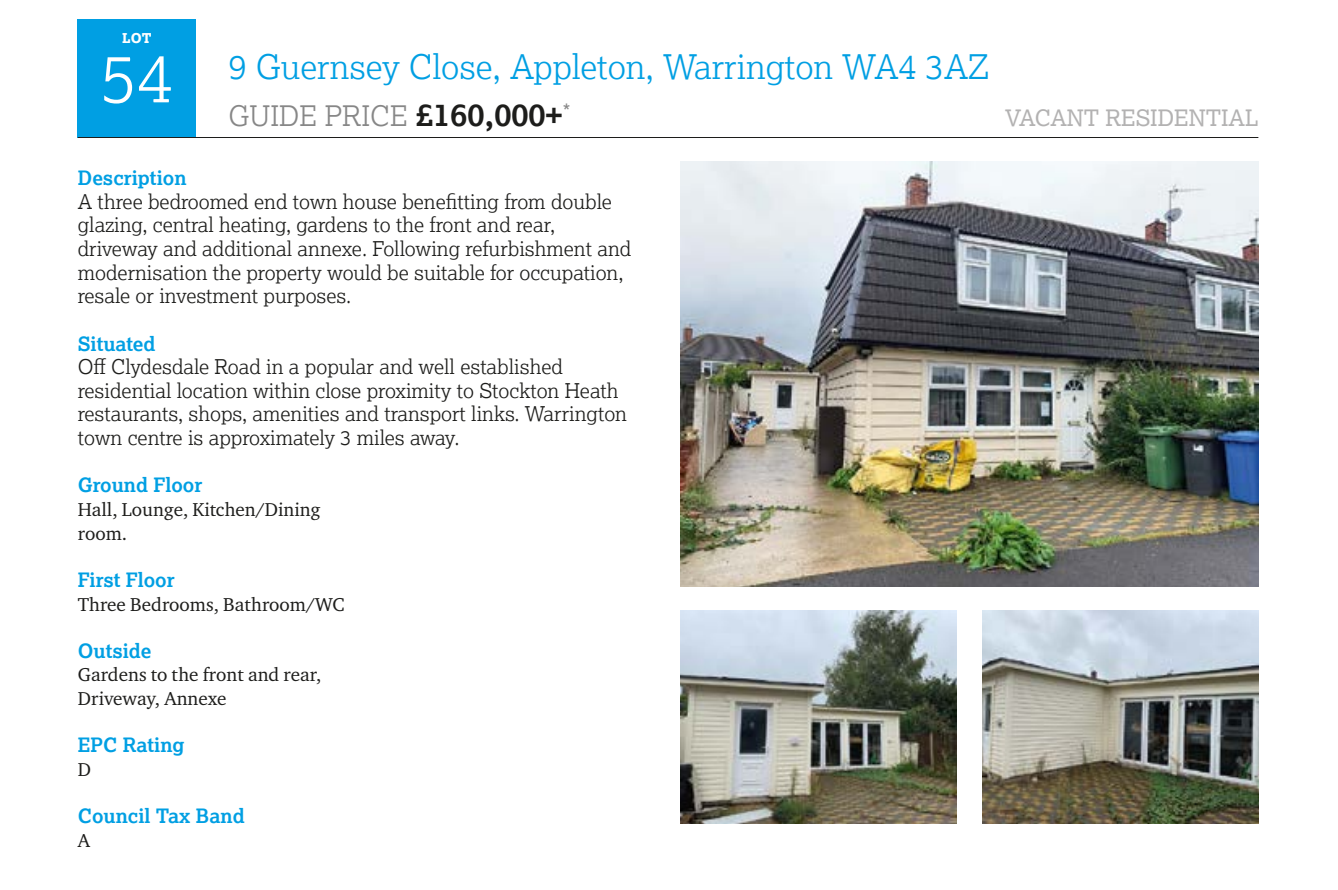
<style>
.page{position:relative;width:1338px;height:890px;background:#fff}
.page>*{position:absolute;margin:0;border:0;box-sizing:border-box;transform-origin:0 0}
.t1{font:300 67.5px "Lexia";color:#fff}
.t2{font:300 33.75px "Lexia";color:#009fe3}
.t3{font:300 28.12px "Lexia";color:#878787}
.t4{font:22.5px "Lexia";color:#b3b2b2}
.t5{font:300 20.25px/23.6px "Lexia";color:#1d1d1b}
.t6{font:20.25px "Lexia";color:#878787}
.t7{font:700 19.8px "Lexia";color:#009fe3}
.t8{font:19.12px/23.6px "Charter ITC Pro";color:#1d1d1b}
.t9{font:800 13.5px "Lexia";color:#fff}
.s1{font-weight:700;font-size:31.5px;color:#1d1d1b}
</style>
<div class="page">
<div style="left:78px;top:20px;width:118px;height:118px;background:#009fe3"></div>
<hr style="left:78px;top:137px;width:1180px;height:1px;background:#1d1d1b">
<img style="left:680px;top:610px;width:276px;height:213px">
<img style="left:982px;top:610px;width:276px;height:213px">
<img style="left:680px;top:161px;width:578px;height:426px">
<p class="t9" style="left:122px;top:30px;width:31px">LOT</p>
<h1 class="t1" style="left:100px;top:35px;width:75px">54</h1>
<h2 class="t2" style="left:228px;top:45px;width:762px">9 Guernsey Close, Appleton, Warrington WA4 3AZ</h2>
<h3 class="t3" style="left:228px;top:98px;width:335px">GUIDE PRICE <span class="s1">£160,000+</span></h3>
<p class="t4" style="left:1004px;top:104px;width:255px">VACANT RESIDENTIAL</p>
<p class="t6" style="left:562px;top:99px;width:9px">*</p>
<p class="t7" style="left:78px;top:165px;width:110px">Description</p>
<p class="t5" style="left:78px;top:189px;width:555px">A three bedroomed end town house benefitting from double glazing, central heating, gardens to the front and rear, driveway and additional annexe. Following refurbishment and modernisation the property would be suitable for occupation, resale or investment purposes.</p>
<p class="t7" style="left:78px;top:331px;width:79px">Situated</p>
<p class="t5" style="left:78px;top:354px;width:550px">Off Clydesdale Road in a popular and well established residential location within close proximity to Stockton Heath restaurants, shops, amenities and transport links. Warrington town centre is approximately 3 miles away.</p>
<p class="t7" style="left:78px;top:472px;width:126px">Ground Floor</p>
<p class="t8" style="left:78px;top:497px;width:244px">Hall, Lounge, Kitchen/Dining room.</p>
<p class="t7" style="left:78px;top:567px;width:98px">First Floor</p>
<p class="t8" style="left:78px;top:592px;width:268px">Three Bedrooms, Bathroom/WC</p>
<p class="t7" style="left:78px;top:638px;width:75px">Outside</p>
<p class="t8" style="left:78px;top:662px;width:245px">Gardens to the front and rear,<br>Driveway, Annexe</p>
<p class="t7" style="left:78px;top:732px;width:108px">EPC Rating</p>
<p class="t8" style="left:78px;top:757px;width:15px">D</p>
<p class="t7" style="left:78px;top:803px;width:168px">Council Tax Band</p>
<p class="t8" style="left:78px;top:828px;width:14px">A</p>
</div>
